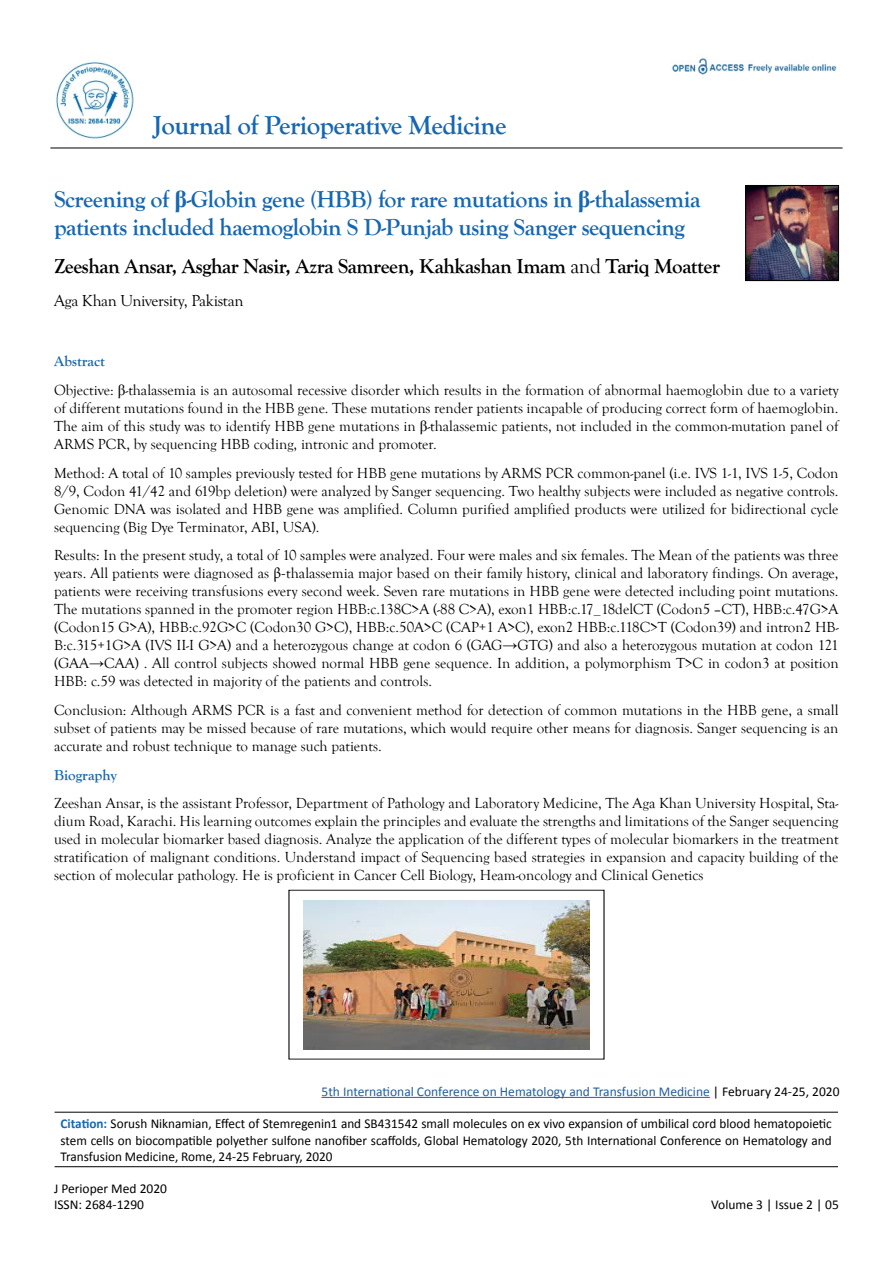
<style>
.page{position:relative;width:893px;height:1263px;background:#fff}
.page>*{position:absolute;margin:0;border:0;box-sizing:border-box;transform-origin:0 0}
.t1{font:700 27px "Goudy Old Style T";letter-spacing:-.02em;color:#1667b2}
.t2{font:700 24px/28.8px "Goudy Old Style T";letter-spacing:-.02em;color:#1667b2}
.t3{font:700 21px "Goudy Old Style T";letter-spacing:-.02em;color:#000}
.t4{font:16.5px "Goudy Old Sty";letter-spacing:-.02em;color:#000}
.t5{font:15px/18px "Goudy Old Style T";color:#000;text-align:justify}
.t6{font:700 15px "Goudy Old Style T";color:#1667b2}
.t7{font:13.5px/16.2px "Calibri";color:#000}
.t8{font:13.5px "Calibri";color:#215e9e}
.s1{font-family:"Times New Roman"}
.s2{font-weight:400}
.s3{font-weight:700;color:#1667b2}
.s4{font-family:"Minion Pro"}
.s5{color:#000}
</style>
<div class="page">
<hr style="left:55px;top:1112px;width:783px;height:1px;background:#000">
<hr style="left:55px;top:1166px;width:783px;height:1px;background:#000">
<hr style="left:321px;top:1097px;width:389px;height:1px;background:#215e9e">
<hr style="left:50px;top:148px;width:793px;height:1px;background:#000">
<img style="left:747px;top:187px;width:90px;height:92px">
<div style="left:745px;top:185px;width:94px;height:96px;border:1px solid #000"></div>
<img style="left:672px;top:57px;width:165px;height:18px">
<img style="left:304px;top:900px;width:285px;height:149px">
<img style="left:56px;top:62px;width:78px;height:78px">
<h1 class="t1" style="left:153px;top:110px;width:355px">Journal of Perioperative Medicine</h1>
<h2 class="t2" style="left:54px;top:185px;width:648px">Screening of <span class="s1">β</span>-Globin gene (HBB) for rare mutations in <span class="s1">β</span>-thalassemia patients included haemoglobin S D-Punjab using Sanger sequencing</h2>
<h3 class="t3" style="left:54px;top:255px;width:668px">Zeeshan Ansar, Asghar Nasir, Azra Samreen, Kahkashan Imam <span class="s2">and</span> Tariq Moatter</h3>
<p class="t4" style="left:54px;top:291px;width:191px">Aga Khan University, Pakistan</p>
<p class="t5" style="left:54px;top:347px;width:786px;line-height:28.7px"><span class="s3">Abstract<br></span>Objective: <span class="s1">β</span>-thalassemia is an autosomal recessive disorder which results in the formation of abnormal haemoglobin due to a variety</p>
<p class="t5" style="left:54px;top:399px;width:786px">of different mutations found in the HBB gene. These mutations render patients incapable of producing correct form of haemoglobin.<br>The aim of this study was to identify HBB gene mutations in <span class="s1">β</span>-thalassemic patients, not included in the common-mutation panel of ARMS PCR, by sequencing HBB coding, intronic and promoter.</p>
<p class="t5" style="left:54px;top:464px;width:786px">Method: A total of 10 samples previously tested for HBB gene mutations by ARMS PCR common-panel (i.e. IVS 1-1, IVS 1-5, Codon 8/9, Codon 41/42 and 619bp deletion) were analyzed by Sanger sequencing. Two healthy subjects were included as negative controls.<br>Genomic DNA was isolated and HBB gene was amplified. Column purified amplified products were utilized for bidirectional cycle sequencing (Big Dye Terminator, ABI, USA).</p>
<p class="t5" style="left:54px;top:547px;width:786px">Results: In the present study, a total of 10 samples were analyzed. Four were males and six females. The Mean of the patients was three years. All patients were diagnosed as <span class="s4">β-</span>thalassemia major based on their family history, clinical and laboratory findings. On average, patients were receiving transfusions every second week. Seven rare mutations in HBB gene were detected including point mutations.<br>The mutations spanned in the promoter region HBB:c.138C&gt;A (-88 C&gt;A), exon1 HBB:c.17_18delCT (Codon5 –CT), HBB:c.47G&gt;A (Codon15 G&gt;A), HBB:c.92G&gt;C (Codon30 G&gt;C), HBB:c.50A&gt;C (CAP+1 A&gt;C), exon2 HBB:c.118C&gt;T (Codon39) and intron2 HB-B:c.315+1G&gt;A (IVS II-I G&gt;A) and a heterozygous change at codon 6 (GAG<span class="s1">→</span>GTG) and also a heterozygous mutation at codon 121 (GAA<span class="s1">→</span>CAA) . All control subjects showed normal HBB gene sequence. In addition, a polymorphism T&gt;C in codon3 at position HBB: c.59 was detected in majority of the patients and controls.</p>
<p class="t5" style="left:54px;top:701px;width:786px">Conclusion: Although ARMS PCR is a fast and convenient method for detection of common mutations in the HBB gene, a small subset of patients may be missed because of rare mutations, which would require other means for diagnosis. Sanger sequencing is an accurate and robust technique to manage such patients.</p>
<p class="t6" style="left:54px;top:766px;width:64px">Biography</p>
<p class="t5" style="left:54px;top:795px;width:786px">Zeeshan Ansar, is the assistant Professor, Department of Pathology and Laboratory Medicine, The Aga Khan University Hospital, Sta&shy;dium Road, Karachi. His learning outcomes explain the principles and evaluate the strengths and limitations of the Sanger sequencing used in molecular biomarker based diagnosis. Analyze the application of the different types of molecular biomarkers in the treatment stratification of malignant conditions. Understand impact of Sequencing based strategies in expansion and capacity building of the section of molecular pathology. He is proficient in Cancer Cell Biology, Heam-oncology and Clinical Genetics</p>
<p class="t8" style="left:321px;top:1083px;width:520px">5th International Conference on Hematology and Transfusion Medicine <span class="s5">| February 24-25, 2020</span></p>
<p class="t7" style="left:61px;top:1116px;width:773px;text-align:justify"><span class="s3">Citation:</span> Sorush Niknamian, Effect of Stemregenin1 and SB431542 small molecules on ex vivo expansion of umbilical cord blood hematopoietic stem cells on biocompatible polyether sulfone nanofiber scaffolds, Global Hematology 2020, 5th International Conference on Hematology and Transfusion Medicine, Rome, 24-25 February, 2020</p>
<p class="t7" style="left:54px;top:1180px;width:115px">J Perioper Med 2020<br>ISSN: 2684-1290</p>
<p class="t7" style="left:711px;top:1196px;width:129px">Volume 3 | Issue 2 | 05</p>
</div>
